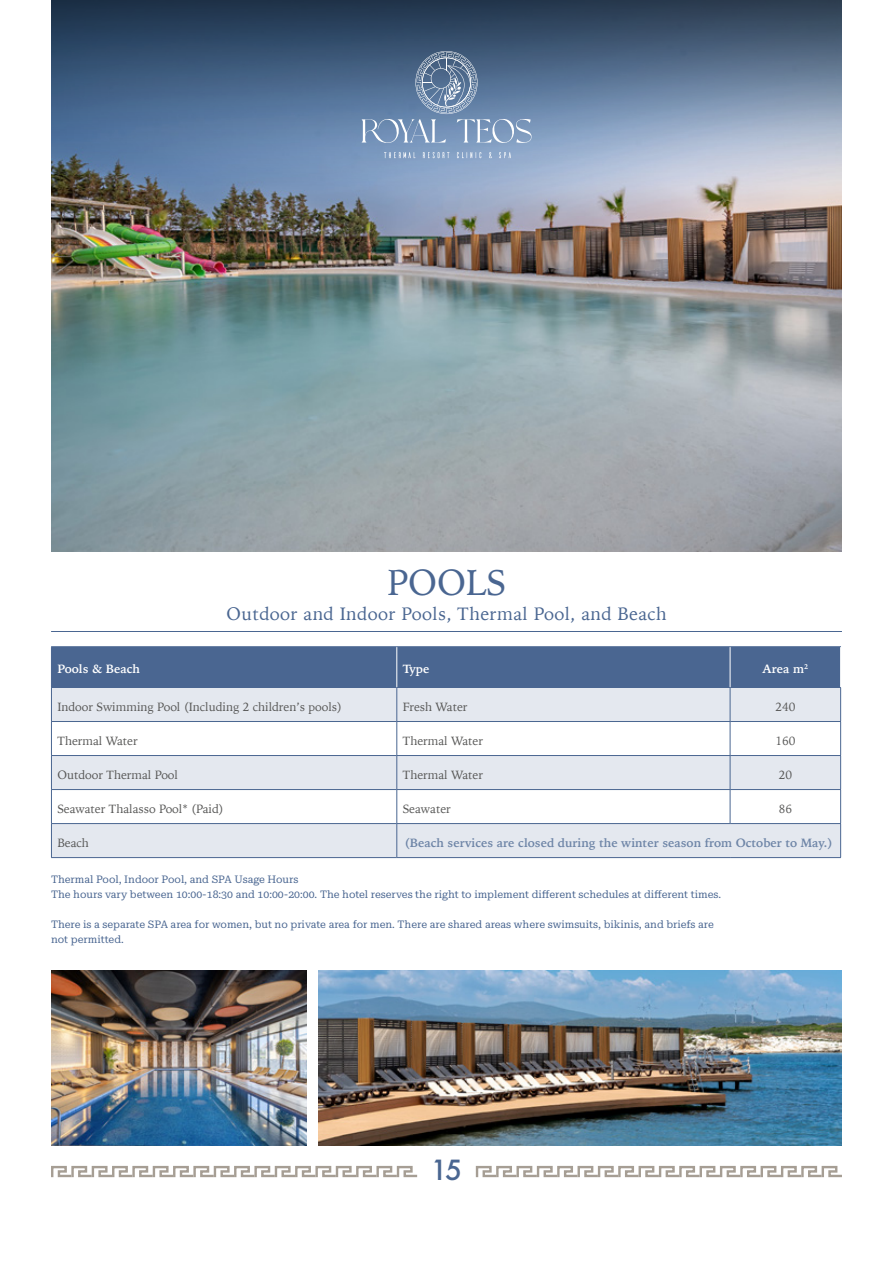
<style>
.page{position:relative;width:893px;height:1263px;background:#fff}
.page>*{position:absolute;margin:0;border:0;box-sizing:border-box;transform-origin:0 0}
.t1{font:36px "Iowan Old Style";color:#4a6691}
.t2{font:500 27px "Futura";color:#4a6691}
.t3{font:18px "Iowan Old Style";letter-spacing:.025em;color:#4a6691}
.t4{font:12px "Iowan Old Style";color:#575756}
.t5{font:700 12px "Iowan Old Style";color:#6e85a7}
.t6{font:700 12px "Iowan Old Style";color:#fff}
.t7{font:10.5px/15px "Roboto Serif 20 pt";color:#4a6691}
</style>
<div class="page">
<svg style="left:51px;top:1165px;width:367px;height:13px"></svg>
<svg style="left:475px;top:1165px;width:367px;height:13px"></svg>
<img style="left:51px;top:407px;width:791px;height:144px">
<img style="left:51px;top:0;width:791px;height:407px">
<svg style="left:384px;top:152px;width:32px;height:6px"></svg>
<svg style="left:423px;top:152px;width:27px;height:6px"></svg>
<svg style="left:457px;top:152px;width:24px;height:6px"></svg>
<svg style="left:489px;top:152px;width:3px;height:6px"></svg>
<svg style="left:499px;top:152px;width:12px;height:6px"></svg>
<svg style="left:361px;top:51px;width:170px;height:92px;background:#6b85a5"></svg>
<hr style="left:51px;top:631px;width:791px;height:1px;background:#4a6691">
<img style="left:51px;top:971px;width:255px;height:174px">
<img style="left:319px;top:971px;width:523px;height:174px">
<div style="left:52px;top:647px;width:788px;height:40px;background:#4a6691"></div>
<svg style="left:52px;top:688px;width:788px;height:169px;fill:#e4e8ef"></svg>
<hr style="left:51px;top:688px;width:1px;height:33px;background:#4a6691">
<hr style="left:396px;top:688px;width:1px;height:33px;background:#4a6691">
<hr style="left:730px;top:688px;width:1px;height:33px;background:#4a6691">
<hr style="left:840px;top:688px;width:1px;height:33px;background:#4a6691">
<hr style="left:51px;top:721px;width:346px;height:1px;background:#4a6691">
<hr style="left:51px;top:722px;width:1px;height:33px;background:#4a6691">
<hr style="left:397px;top:721px;width:333px;height:1px;background:#4a6691">
<hr style="left:396px;top:722px;width:1px;height:33px;background:#4a6691">
<hr style="left:730px;top:721px;width:111px;height:1px;background:#4a6691">
<hr style="left:730px;top:722px;width:1px;height:33px;background:#4a6691">
<hr style="left:840px;top:722px;width:1px;height:33px;background:#4a6691">
<hr style="left:51px;top:755px;width:346px;height:1px;background:#4a6691">
<hr style="left:51px;top:756px;width:1px;height:33px;background:#4a6691">
<hr style="left:397px;top:755px;width:333px;height:1px;background:#4a6691">
<hr style="left:396px;top:756px;width:1px;height:33px;background:#4a6691">
<hr style="left:730px;top:755px;width:111px;height:1px;background:#4a6691">
<hr style="left:730px;top:756px;width:1px;height:33px;background:#4a6691">
<hr style="left:840px;top:756px;width:1px;height:33px;background:#4a6691">
<hr style="left:51px;top:789px;width:346px;height:1px;background:#4a6691">
<hr style="left:51px;top:790px;width:1px;height:33px;background:#4a6691">
<hr style="left:397px;top:789px;width:333px;height:1px;background:#4a6691">
<hr style="left:396px;top:790px;width:1px;height:33px;background:#4a6691">
<hr style="left:730px;top:789px;width:111px;height:1px;background:#4a6691">
<hr style="left:730px;top:790px;width:1px;height:33px;background:#4a6691">
<hr style="left:840px;top:790px;width:1px;height:33px;background:#4a6691">
<hr style="left:51px;top:823px;width:346px;height:1px;background:#4a6691">
<hr style="left:51px;top:824px;width:1px;height:33px;background:#4a6691">
<hr style="left:397px;top:823px;width:333px;height:1px;background:#4a6691">
<hr style="left:396px;top:824px;width:1px;height:33px;background:#4a6691">
<hr style="left:730px;top:823px;width:111px;height:1px;background:#4a6691">
<hr style="left:840px;top:824px;width:1px;height:33px;background:#4a6691">
<hr style="left:51px;top:857px;width:346px;height:1px;background:#4a6691">
<hr style="left:397px;top:857px;width:333px;height:1px;background:#4a6691">
<hr style="left:730px;top:857px;width:111px;height:1px;background:#4a6691">
<hr style="left:51px;top:646px;width:346px;height:1px;background:#4a6691">
<hr style="left:51px;top:647px;width:1px;height:40px;background:#4a6691">
<hr style="left:397px;top:646px;width:333px;height:1px;background:#4a6691">
<hr style="left:730px;top:646px;width:111px;height:1px;background:#4a6691">
<hr style="left:51px;top:687px;width:346px;height:1px;background:#4a6691">
<hr style="left:397px;top:687px;width:333px;height:1px;background:#4a6691">
<hr style="left:730px;top:687px;width:111px;height:1px;background:#4a6691">
<hr style="left:396px;top:647px;width:1px;height:40px;background:#fff">
<hr style="left:730px;top:647px;width:1px;height:40px;background:#fff">
<h1 class="t1" style="left:387px;top:550px;width:121px">POOLS</h1>
<h3 class="t3" style="left:226px;top:597px;width:442px">Outdoor and Indoor Pools, Thermal Pool, and Beach</h3>
<p class="t6" style="left:57px;top:658px;width:84px">Pools &amp; Beach</p>
<p class="t6" style="left:403px;top:658px;width:28px">Type</p>
<p class="t6" style="left:762px;top:658px;width:47px">Area m<sup>2</sup></p>
<p class="t4" style="left:57px;top:696px;width:286px">Indoor Swimming Pool (Including 2 children’s pools)</p>
<p class="t4" style="left:403px;top:696px;width:66px">Fresh Water</p>
<p class="t4" style="left:775px;top:696px;width:22px">240</p>
<p class="t4" style="left:57px;top:730px;width:82px">Thermal Water</p>
<p class="t4" style="left:403px;top:730px;width:82px">Thermal Water</p>
<p class="t4" style="left:775px;top:730px;width:22px">160</p>
<p class="t4" style="left:57px;top:764px;width:122px">Outdoor Thermal Pool</p>
<p class="t4" style="left:403px;top:764px;width:82px">Thermal Water</p>
<p class="t4" style="left:779px;top:764px;width:15px">20</p>
<p class="t4" style="left:57px;top:798px;width:168px">Seawater Thalasso Pool* (Paid)</p>
<p class="t4" style="left:403px;top:798px;width:50px">Seawater</p>
<p class="t4" style="left:779px;top:798px;width:15px">86</p>
<p class="t4" style="left:57px;top:832px;width:33px">Beach</p>
<p class="t5" style="left:404px;top:832px;width:430px">(Beach services are closed during the winter season from October to May.)</p>
<p class="t7" style="left:51px;top:871px;width:672px">Thermal Pool, Indoor Pool, and SPA Usage Hours<br>The hours vary between 10:00-18:30 and 10:00-20:00. The hotel reserves the right to implement different schedules at different times.</p>
<p class="t7" style="left:51px;top:916px;width:664px">There is a separate SPA area for women, but no private area for men. There are shared areas where swimsuits, bikinis, and briefs are not permitted.</p>
<h2 class="t2" style="left:431px;top:1151px;width:33px">15</h2>
</div>
